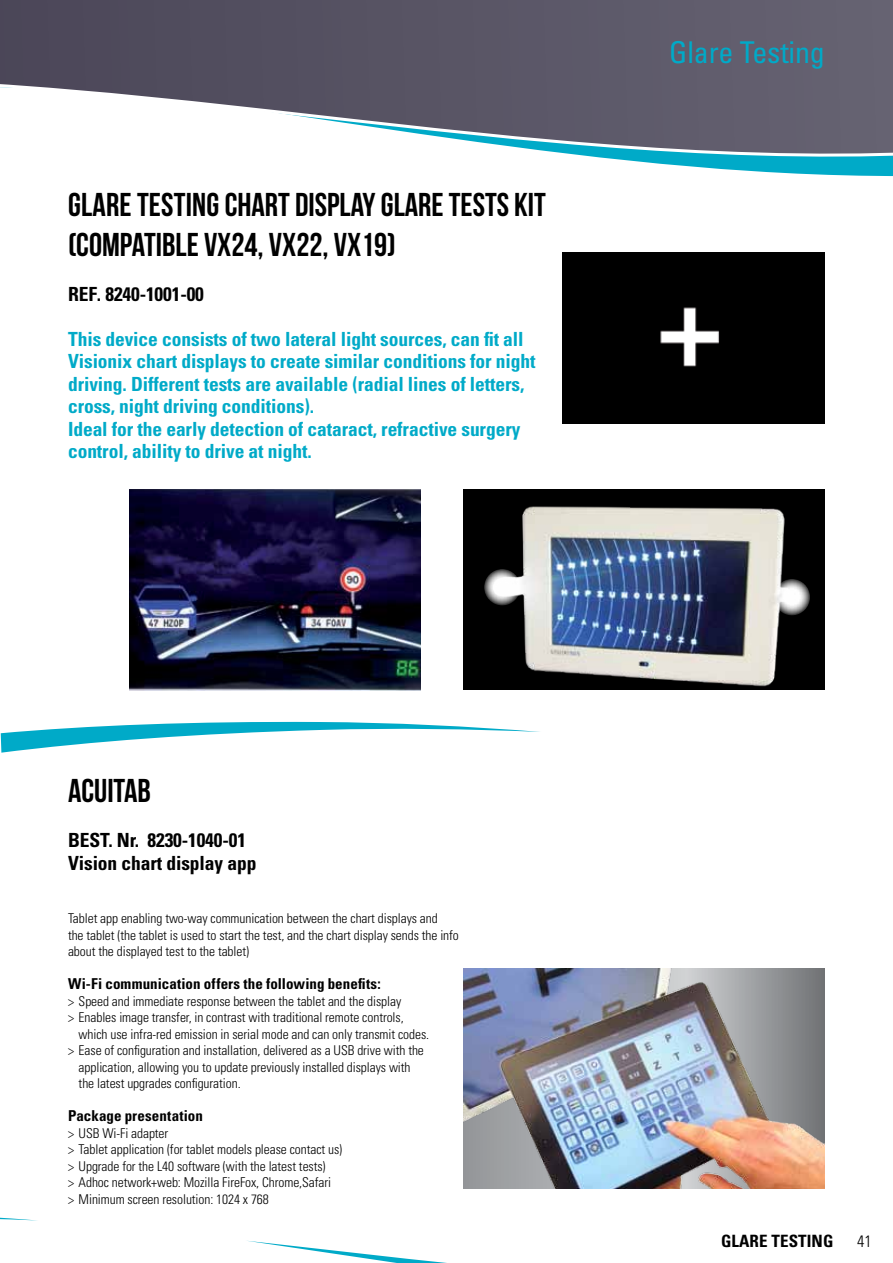
<style>
.page{position:relative;width:893px;height:1263px;background:#fff}
.page>*{position:absolute;margin:0;border:0;box-sizing:border-box;transform-origin:0 0}
.t1{font:700 33px/39.6px "Bebas Neue";color:#000}
.t2{font:condensed 30px "Univers LT Std";letter-spacing:-.005em;color:#00aac8}
.t3{font:700 condensed 19.5px/22.5px "Univers LT Std";letter-spacing:-.005em;color:#00aac8}
.t4{font:700 condensed 19.5px/22.5px "Univers LT Std";letter-spacing:-.005em;color:#000}
.t5{font:700 condensed 16.95px "Univers LT Std";color:#000}
.t6{font:300 condensed 16.5px "Univers LT Std";color:#000}
.t7{font:700 condensed 15px "Univers LT Std";letter-spacing:.005em;color:#000}
.t8{font:300 condensed 13.5px/16.5px "Univers LT Std";letter-spacing:-.005em;color:#000}
</style>
<div class="page">
<svg style="left:0;top:1217px;width:37px;height:4px"></svg>
<svg style="left:247px;top:1240px;width:200px;height:23px"></svg>
<svg style="left:0;top:0;width:893px;height:73px;background:#585465"></svg>
<svg style="left:0;top:73px;width:893px;height:104px"></svg>
<div style="left:563px;top:252px;width:262px;height:172px;background:#000"></div>
<img style="left:129px;top:489px;width:292px;height:201px">
<img style="left:463px;top:969px;width:362px;height:219px">
<svg style="left:0;top:721px;width:540px;height:32px"></svg>
<div style="left:463px;top:489px;width:362px;height:201px;background:#000"></div>
<img style="left:492px;top:506px;width:318px;height:181px">
<svg style="left:484px;top:569px;width:36px;height:36px"></svg>
<svg style="left:774px;top:579px;width:36px;height:36px"></svg>
<h1 class="t1" style="left:68px;top:184px;width:479px">GLARE TESTING CHART DISPLAY GLARE TESTS KIT (COMPATIBLE VX24, VX22, VX19)</h1>
<h3 class="t4" style="left:68px;top:282px;width:137px">REF. 8240-1001-00</h3>
<p class="t3" style="left:68px;top:327px;width:469px">This device consists of two lateral light sources, can fit all Visionix chart displays to create similar conditions for night driving. Different tests are available (radial lines of letters, cross, night driving conditions).<br>Ideal for the early detection of cataract, refractive surgery control, ability to drive at night.</p>
<h2 class="t2" style="left:669px;top:33px;width:157px">Glare Testing</h2>
<h1 class="t1" style="left:68px;top:771px;width:84px">ACUITAB</h1>
<h3 class="t4" style="left:68px;top:829px;width:190px">BEST. Nr. 8230-1040-01<br>Vision chart display app</h3>
<p class="t8" style="left:68px;top:910px;width:392px">Tablet app enabling two-way communication between the chart displays and<br>the tablet (the tablet is used to start the test, and the chart display sends the info about the displayed test to the tablet)</p>
<p class="t7" style="left:68px;top:975px;width:314px">Wi-Fi communication offers the following benefits:</p>
<p class="t8" style="left:68px;top:993px;width:335px">&gt; Speed and immediate response between the tablet and the display</p>
<p class="t8" style="left:68px;top:1009px;width:337px">&gt; Enables image transfer, in contrast with traditional remote controls,</p>
<p class="t8" style="left:79px;top:1026px;width:352px">which use infra-red emission in serial mode and can only transmit codes.</p>
<p class="t8" style="left:68px;top:1042px;width:357px">&gt; Ease of configuration and installation, delivered as a USB drive with the</p>
<p class="t8" style="left:79px;top:1059px;width:333px">application, allowing you to update previously installed displays with</p>
<p class="t8" style="left:79px;top:1075px;width:163px">the latest upgrades configuration.</p>
<p class="t7" style="left:68px;top:1107px;width:136px">Package presentation</p>
<p class="t8" style="left:68px;top:1125px;width:276px">&gt; USB Wi-Fi adapter<br>&gt; Tablet application (for tablet models please contact us) &gt; Upgrade for the L40 software (with the latest tests)<br>&gt; Adhoc network+web: Mozilla FireFox, Chrome,Safari<br>&gt; Minimum screen resolution: 1024 x 768</p>
<p class="t5" style="left:721px;top:1230px;width:10px">glare</p>
<p class="t5" style="left:772px;top:1230px;width:10px">testing</p>
<p class="t6" style="left:857px;top:1231px;width:16px">41</p>
</div>
